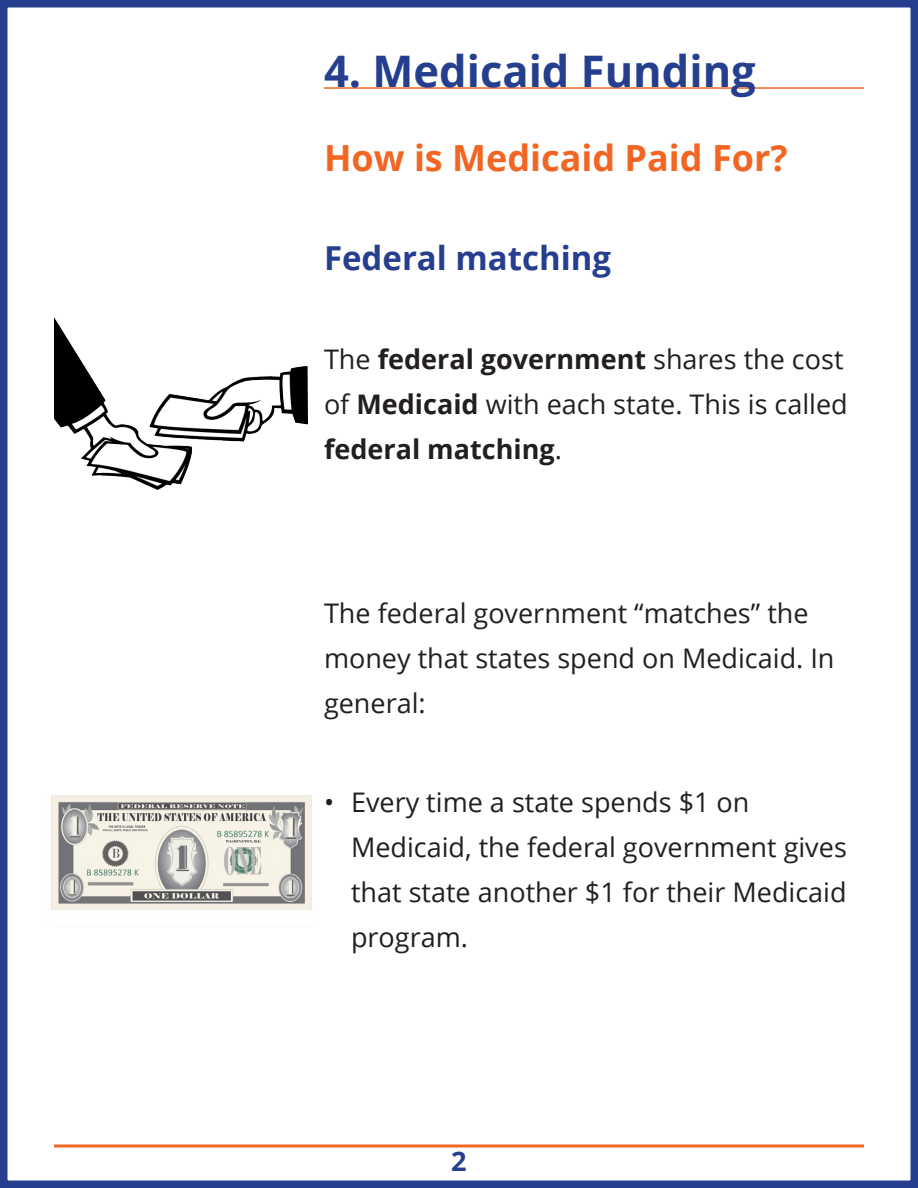
<style>
.page{position:relative;width:918px;height:1188px;background:#fff}
.page>*{position:absolute;margin:0;border:0;box-sizing:border-box;transform-origin:0 0}
.Section_header{font:700 43.5px "Open Sans";color:#253f8e}
.Header_Lv_2{font:700 36px "Open Sans";color:#f26522}
.Header_Lv_3{font:700 33px "Open Sans";color:#253f8e}
.Body_Text__P{font:27px/45px "Open Sans";color:#231f20}
.t1{font:700 27px "Open Sans";color:#253f8e}
.s1{font-weight:700}
</style>
<div class="page">
<div style="left:0;top:0;width:918px;height:1188px;border:8px solid #253f8e"></div>
<svg style="left:54px;top:1144px;width:810px;height:4px;background:#f58b59"></svg>
<svg style="left:917px;top:0;width:1px;height:1188px"></svg>
<hr style="left:324px;top:87px;width:540px;height:2px;background:#f26522">
<img style="left:54px;top:317px;width:254px;height:172px">
<img style="left:51px;top:795px;width:261px;height:132px">
<p class="Section_header" style="left:324px;top:41px;width:433px">4. Medicaid Funding</p>
<p class="Header_Lv_2" style="left:324px;top:133px;width:465px">How is Medicaid Paid For?</p>
<p class="Header_Lv_3" style="left:324px;top:235px;width:289px">Federal matching</p>
<p class="Body_Text__P" style="left:324px;top:336px;width:525px">The <span class="s1">federal government</span> shares the cost of <span class="s1">Medicaid</span> with each state. This is called <span class="s1">federal matching</span>.</p>
<p class="Body_Text__P" style="left:324px;top:590px;width:512px">The federal government “matches” the money that states spend on Medicaid. In general:</p>
<p class="Body_Text__P" style="left:351px;top:779px;width:497px;text-indent:-27px">• Every time a state spends $1 on<br>Medicaid, the federal government gives that state another $1 for their Medicaid program.</p>
<p class="t1" style="left:451px;top:1142px;width:17px">2</p>
</div>
